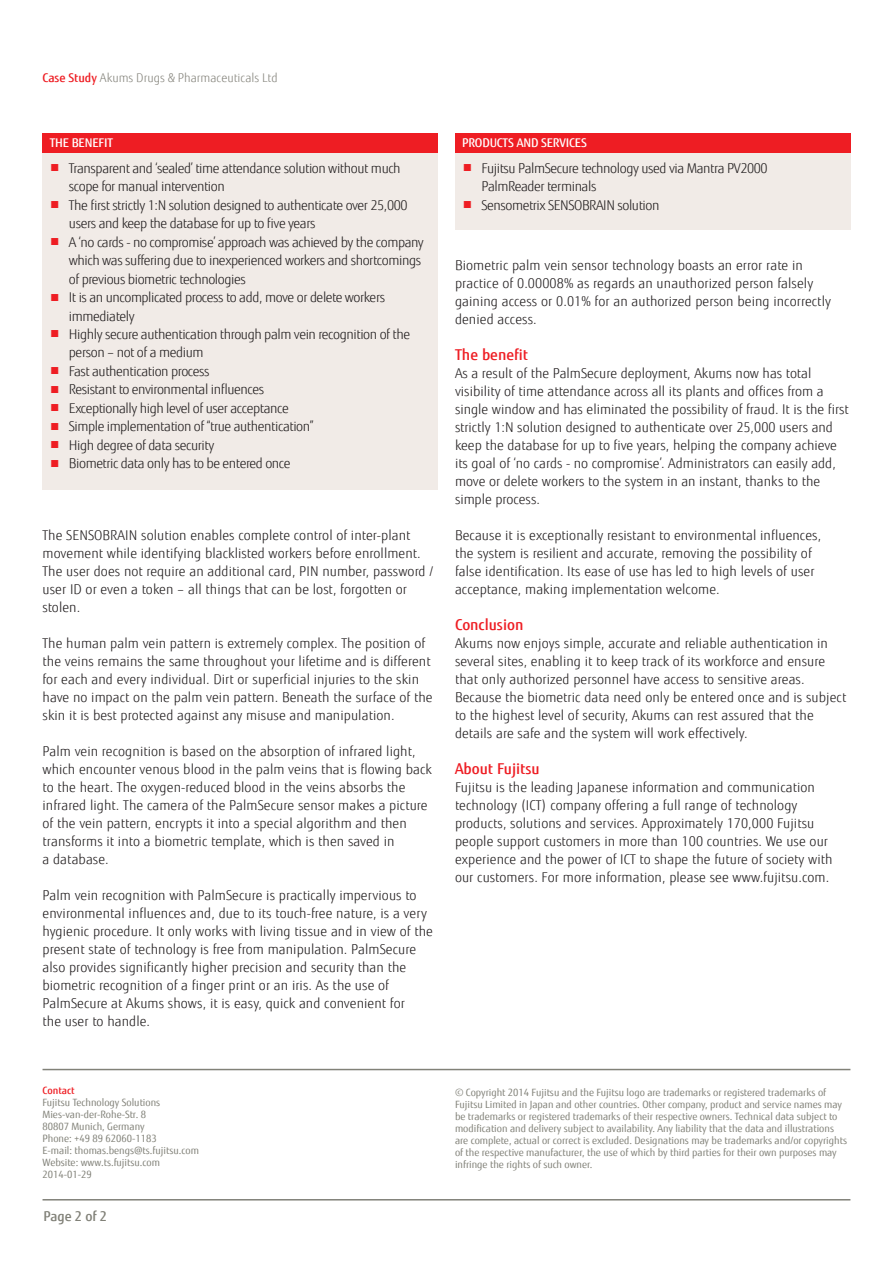
<style>
.page{position:relative;width:893px;height:1263px;background:#fff}
.page>*{position:absolute;margin:0;border:0;box-sizing:border-box;transform-origin:0 0}
.Copytext{font:500 15px "Fujitsu Sans";color:#ee1d23}
.Copytext-2{font:300 13.5px/18px "Fujitsu Sans";letter-spacing:.005em;color:#231f20}
.Copytext-3{font:300 13.5px/18.5px "Fujitsu Sans";letter-spacing:-.03em;color:#231f20}
.t1{font:500 13.5px "Fujitsu Sans";color:#818178}
.t2{font:300 12px "Fujitsu Sans";color:#87867e}
.t3{font:500 12px "Fujitsu Sans";letter-spacing:-.01em;color:#fff}
.t4{font:10.05px/12px "Fujitsu Sans";color:#818178}
.t5{font:500 10.05px "Fujitsu Sans";color:#ee1d23}
.s1{font-weight:500;color:#ee1d23}
.s2{color:#ee1d23}
</style>
<div class="page">
<hr style="left:43px;top:1199px;width:807px;height:1px;background:#818178">
<hr style="left:43px;top:1069px;width:807px;height:1px;background:#818178">
<div style="left:42px;top:134px;width:395px;height:356px;background:#f1ebe7"></div>
<div style="left:455px;top:137px;width:395px;height:93px;background:#f1ebe7"></div>
<div style="left:42px;top:133px;width:395px;height:20px;background:#ee1d23"></div>
<div style="left:455px;top:133px;width:395px;height:20px;background:#ee1d23"></div>
<p class="t2" style="left:43px;top:71px;width:237px"><span class="s1">Case Study</span> Akums Drugs &amp; Pharmaceuticals Ltd</p>
<p class="t3" style="left:50px;top:135px;width:65px">THE BENEFIT</p>
<p class="t3" style="left:462px;top:136px;width:126px">PRODUCTS AND SERVICES</p>
<p class="Copytext-3" style="left:69px;top:159px;width:333px;text-indent:-20px"><span class="s2">■</span> Transparent and ‘sealed’ time attendance solution without much scope for manual intervention</p>
<p class="Copytext-3" style="left:69px;top:196px;width:340px;text-indent:-20px"><span class="s2">■</span> The first strictly 1:N solution designed to authenticate over 25,000 users and keep the database for up to five years</p>
<p class="Copytext-3" style="left:69px;top:233px;width:356px;text-indent:-20px"><span class="s2">■</span> A ‘no cards - no compromise’ approach was achieved by the company which was suffering due to inexperienced workers and shortcomings of previous biometric technologies</p>
<p class="Copytext-3" style="left:69px;top:288px;width:318px;text-indent:-20px"><span class="s2">■</span> It is an uncomplicated process to add, move or delete workers immediately</p>
<p class="Copytext-3" style="left:69px;top:325px;width:343px;text-indent:-20px"><span class="s2">■</span> Highly secure authentication through palm vein recognition of the person – not of a medium</p>
<p class="Copytext-3" style="left:49px;top:362px;width:162px"><span class="s2">■</span> Fast authentication process</p>
<p class="Copytext-3" style="left:49px;top:380px;width:216px"><span class="s2">■</span> Resistant to environmental influences</p>
<p class="Copytext-3" style="left:49px;top:399px;width:241px"><span class="s2">■</span> Exceptionally high level of user acceptance</p>
<p class="Copytext-3" style="left:49px;top:417px;width:266px"><span class="s2">■</span> Simple implementation of “true authentication”</p>
<p class="Copytext-3" style="left:49px;top:436px;width:166px"><span class="s2">■</span> High degree of data security</p>
<p class="Copytext-3" style="left:49px;top:454px;width:243px"><span class="s2">■</span> Biometric data only has to be entered once</p>
<p class="Copytext-3" style="left:482px;top:159px;width:288px;text-indent:-20px"><span class="s2">■</span> Fujitsu PalmSecure technology used via Mantra PV2000<br>PalmReader terminals</p>
<p class="Copytext-3" style="left:462px;top:196px;width:199px"><span class="s2">■</span> Sensometrix SENSOBRAIN solution</p>
<p class="Copytext-2" style="left:455px;top:256px;width:377px">Biometric palm vein sensor technology boasts an error rate in practice of 0.00008% as regards an unauthorized person falsely gaining access or 0.01% for an authorized person being incorrectly denied access.</p>
<p class="Copytext" style="left:455px;top:345px;width:75px">The benefit</p>
<p class="Copytext-2" style="left:455px;top:364px;width:395px">As a result of the PalmSecure deployment, Akums now has total visibility of time attendance across all its plants and offices from a single window and has eliminated the possibility of fraud. It is the first strictly 1:N solution designed to authenticate over 25,000 users and keep the database for up to five years, helping the company achieve its goal of ‘no cards - no compromise’. Administrators can easily add, move or delete workers to the system in an instant, thanks to the simple process.</p>
<p class="Copytext-2" style="left:455px;top:526px;width:368px">Because it is exceptionally resistant to environmental influences, the system is resilient and accurate, removing the possibility of false identification. Its ease of use has led to high levels of user acceptance, making implementation welcome.</p>
<p class="Copytext" style="left:455px;top:615px;width:70px">Conclusion</p>
<p class="Copytext-2" style="left:455px;top:634px;width:393px">Akums now enjoys simple, accurate and reliable authentication in several sites, enabling it to keep track of its workforce and ensure that only authorized personnel have access to sensitive areas.<br>Because the biometric data need only be entered once and is subject to the highest level of security, Akums can rest assured that the details are safe and the system will work effectively.</p>
<p class="Copytext" style="left:455px;top:759px;width:86px">About Fujitsu</p>
<p class="Copytext-2" style="left:455px;top:778px;width:379px">Fujitsu is the leading Japanese information and communication technology (ICT) company offering a full range of technology products, solutions and services. Approximately 170,000 Fujitsu people support customers in more than 100 countries. We use our experience and the power of ICT to shape the future of society with our customers. For more information, please see www.fujitsu.com.</p>
<p class="Copytext-2" style="left:43px;top:526px;width:392px">The SENSOBRAIN solution enables complete control of inter-plant movement while identifying blacklisted workers before enrollment.<br>The user does not require an additional card, PIN number, password / user ID or even a token – all things that can be lost, forgotten or stolen.</p>
<p class="Copytext-2" style="left:43px;top:634px;width:392px">The human palm vein pattern is extremely complex. The position of the veins remains the same throughout your lifetime and is different for each and every individual. Dirt or superficial injuries to the skin have no impact on the palm vein pattern. Beneath the surface of the skin it is best protected against any misuse and manipulation.</p>
<p class="Copytext-2" style="left:43px;top:742px;width:391px">Palm vein recognition is based on the absorption of infrared light, which encounter venous blood in the palm veins that is flowing back to the heart. The oxygen-reduced blood in the veins absorbs the infrared light. The camera of the PalmSecure sensor makes a picture of the vein pattern, encrypts it into a special algorithm and then transforms it into a biometric template, which is then saved in<br>a database.</p>
<p class="Copytext-2" style="left:43px;top:886px;width:392px">Palm vein recognition with PalmSecure is practically impervious to environmental influences and, due to its touch-free nature, is a very hygienic procedure. It only works with living tissue and in view of the present state of technology is free from manipulation. PalmSecure also provides significantly higher precision and security than the biometric recognition of a finger print or an iris. As the use of PalmSecure at Akums shows, it is easy, quick and convenient for<br>the user to handle.</p>
<p class="t5" style="left:43px;top:1084px;width:34px">Contact</p>
<p class="t4" style="left:43px;top:1096px;width:119px">Fujitsu Technology Solutions</p>
<p class="t4" style="left:43px;top:1109px;width:105px">Mies-van-der-Rohe-Str. 8</p>
<p class="t4" style="left:43px;top:1121px;width:103px">80807 Munich, Germany</p>
<p class="t4" style="left:43px;top:1133px;width:116px">Phone: +49 89 62060-1183</p>
<p class="t4" style="left:43px;top:1145px;width:158px">E-mail: thomas.bengs@ts.fujitsu.com</p>
<p class="t4" style="left:43px;top:1157px;width:119px">Website: www.ts.fujitsu.com</p>
<p class="t4" style="left:43px;top:1169px;width:51px">2014-01-29</p>
<p class="t1" style="left:43px;top:1208px;width:65px">Page 2 of 2</p>
<p class="t4" style="left:455px;top:1086px;width:394px">© Copyright 2014 Fujitsu and the Fujitsu logo are trademarks or registered trademarks of Fujitsu Limited in Japan and other countries. Other company, product and service names may be trademarks or registered trademarks of their respective owners. Technical data subject to modification and delivery subject to availability. Any liability that the data and illustrations are complete, actual or correct is excluded. Designations may be trademarks and/or copyrights of the respective manufacturer, the use of which by third parties for their own purposes may infringe the rights of such owner.</p>
</div>
